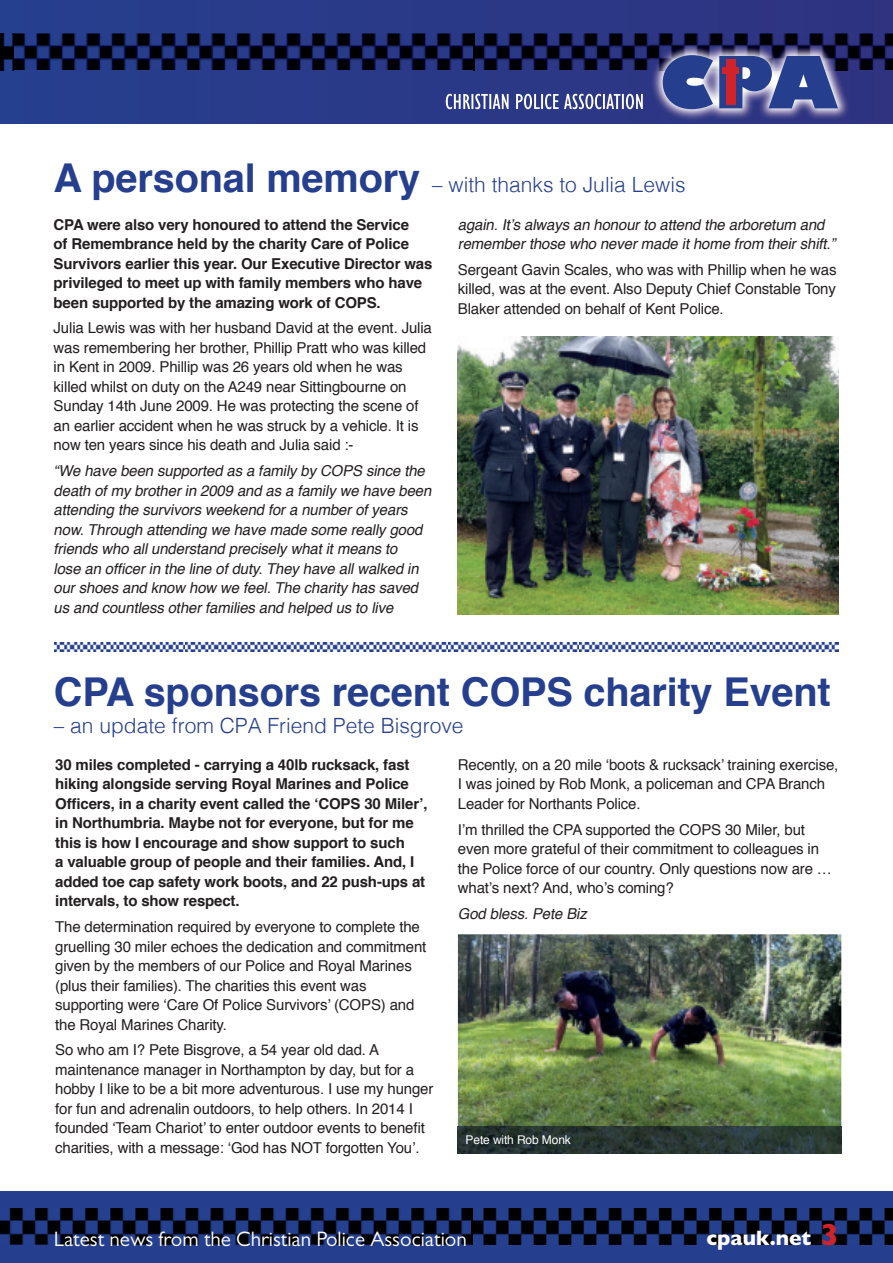
<style>
.page{position:relative;width:893px;height:1263px;background:#fff}
.page>*{position:absolute;margin:0;border:0;box-sizing:border-box;transform-origin:0 0}
.t1{font:700 39.75px "Helvetica";letter-spacing:-.005em;color:#253f8e}
.t2{font:300 21px "Helvetica";color:#253f8e}
.t3{font:21px "Gill Sans";color:#fff}
.t4{font:800 21px "Gill Sans";color:#fff}
.t5{font:15px/19.5px "Helvetica";letter-spacing:-.01em;color:#231f20}
.t6{font:700 15px/19.5px "Helvetica";letter-spacing:-.01em;color:#231f20}
.t7{font:italic 15px/19.5px "Helvetica";color:#231f20}
.t8{font:12px "Helvetica";letter-spacing:-.01em;color:#fff}
.s1{font-weight:700;font-size:39.75px}
.s2{font-size:30.9px;color:#d1232a}
</style>
<div class="page">
<div style="left:0;top:0;width:893px;height:124px;background:#293a88"></div>
<div style="left:0;top:1192px;width:893px;height:71px;background:#253f8e"></div>
<img style="left:0;top:1208px;width:893px;height:36px">
<img style="left:472px;top:1208px;width:1px;height:36px">
<img style="left:0;top:33px;width:893px;height:37px">
<img style="left:473px;top:33px;width:1px;height:37px">
<img style="left:651px;top:43px;width:199px;height:78px">
<svg style="left:663px;top:55px;width:175px;height:54px;background:#52619e"></svg>
<div style="left:726px;top:60px;width:9px;height:45px;background:#d1232a"></div>
<div style="left:722px;top:67px;width:17px;height:7px;background:#d1232a"></div>
<svg style="left:446px;top:94px;width:197px;height:15px"></svg>
<img style="left:55px;top:642px;width:783px;height:10px">
<img style="left:458px;top:337px;width:381px;height:277px">
<img style="left:458px;top:934px;width:383px;height:192px">
<img style="left:458px;top:1126px;width:383px;height:27px">
<h2 class="t2" style="left:54px;top:176px;width:633px"><span class="s1">A personal memory</span> – with thanks to Julia Lewis</h2>
<p class="t6" style="left:54px;top:215px;width:380px">CPA were also very honoured to attend the Service<br>of Remembrance held by the charity Care of Police Survivors earlier this year. Our Executive Director was privileged to meet up with family members who have been supported by the amazing work of COPS.</p>
<p class="t5" style="left:54px;top:319px;width:380px">Julia Lewis was with her husband David at the event. Julia was remembering her brother, Phillip Pratt who was killed in Kent in 2009. Phillip was 26 years old when he was killed whilst on duty on the A249 near Sittingbourne on Sunday 14th June 2009. He was protecting the scene of an earlier accident when he was struck by a vehicle. It is now ten years since his death and Julia said :-</p>
<p class="t7" style="left:54px;top:462px;width:384px">“We have been supported asa familybyCOPS since the death ofmybrotherin 2009 and asa familywe have been attending the survivors weekend for a number of years now. Through attending we have made some really good friends who all understand precisely what it means to<br>lose an officerin the line ofduty.Theyhave allwalked in our shoes and know how we feel. The charity has saved us and countless other families and helped us to live</p>
<p class="t7" style="left:458px;top:215px;width:383px">again.It’salwaysan honourto attend the arboretum and rememberthose who nevermade ithome from theirshift.”</p>
<p class="t5" style="left:458px;top:260px;width:380px;text-align:justify">Sergeant Gavin Scales, who was with Phillip when he was killed, was at the event. Also Deputy Chief Constable Tony Blaker attended on behalf of Kent Police.</p>
<h1 class="t1" style="left:54px;top:659px;width:778px">CPA sponsors recent COPS charity Event</h1>
<h2 class="t2" style="left:54px;top:717px;width:411px">– an update from CPA Friend Pete Bisgrove</h2>
<p class="t6" style="left:55px;top:755px;width:374px">30 miles completed - carrying a 40lb rucksack, fast hiking alongside serving Royal Marines and Police Officers, in a charity event called the ‘COPS 30 Miler’, in Northumbria. Maybe not for everyone, but for me this is how I encourage and show support to such<br>a valuable group of people and their families. And, I added toe cap safety work boots, and 22 push-ups at intervals, to show respect.</p>
<p class="t5" style="left:55px;top:918px;width:373px">The determination required by everyone to complete the gruelling 30 miler echoes the dedication and commitment given by the members of our Police and Royal Marines (plus their families). The charities this event was supporting were ‘Care Of Police Survivors’ (COPS) and the Royal Marines Charity.</p>
<p class="t5" style="left:55px;top:1041px;width:380px">So who am I? Pete Bisgrove, a 54 year old dad. A maintenance manager in Northampton by day, but for a hobby I like to be a bit more adventurous. I use my hunger for fun and adrenalin outdoors, to help others. In 2014 I founded ‘Team Chariot’ to enter outdoor events to benefit charities, with a message: ‘God has NOT forgotten You’.</p>
<p class="t5" style="left:458px;top:755px;width:382px">Recently, on a 20 mile ‘boots &amp; rucksack’ training exercise,<br>I was joined by Rob Monk, a policeman and CPA Branch<br>Leader for Northants Police.</p>
<p class="t5" style="left:458px;top:820px;width:375px">I’m thrilled the CPA supported the COPS 30 Miler, but even more grateful of their commitment to colleagues in the Police force of our country. Only questions now are … what’s next? And, who’s coming?</p>
<p class="t7" style="left:458px;top:904px;width:135px">God bless.Pete Biz</p>
<p class="t8" style="left:466px;top:1130px;width:107px">Pete with Rob Monk</p>
<h2 class="t3" style="left:54px;top:1231px;width:414px">Latest news from the Christian Police Association</h2>
<h2 class="t4" style="left:706px;top:1230px;width:134px">cpauk.net <span class="s2">3</span></h2>
</div>
